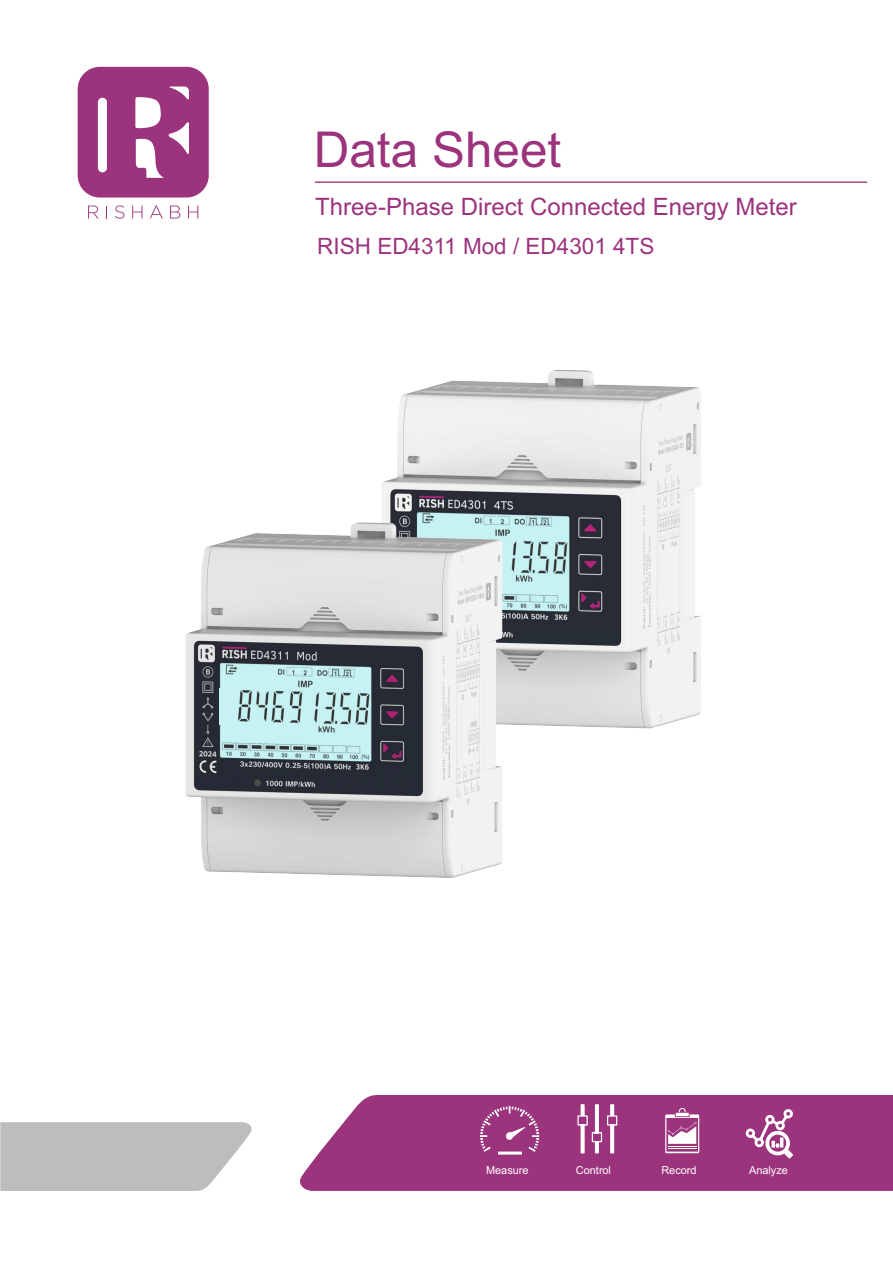
<style>
.page{position:relative;width:893px;height:1263px;background:#fff}
.page>*{position:absolute;margin:0;border:0;box-sizing:border-box;transform-origin:0 0}
.t1{font:49.5px "Arial";color:#9c337d}
.t2{font:24px "Arial";color:#9c337d}
.t3{font:22.5px "Arial";color:#9c337d}
.t4{font:10.95px "Arial";color:#fff}
</style>
<div class="page">
<svg style="left:78px;top:67px;width:131px;height:130px"></svg>
<svg style="left:88px;top:206px;width:11px;height:12px"></svg>
<svg style="left:106px;top:206px;width:1px;height:12px"></svg>
<svg style="left:115px;top:205px;width:9px;height:14px"></svg>
<svg style="left:132px;top:206px;width:10px;height:12px"></svg>
<svg style="left:150px;top:205px;width:13px;height:13px"></svg>
<svg style="left:170px;top:206px;width:10px;height:12px"></svg>
<svg style="left:188px;top:206px;width:10px;height:12px"></svg>
<svg style="left:300px;top:1095px;width:593px;height:96px;fill:#9c337d"></svg>
<svg style="left:0;top:1122px;width:252px;height:69px"></svg>
<svg style="left:665px;top:1108px;width:34px;height:45px"></svg>
<svg style="left:746px;top:1109px;width:47px;height:49px"></svg>
<svg style="left:577px;top:1104px;width:40px;height:49px"></svg>
<hr style="left:498px;top:1151px;width:24px;height:3px;background:#fff">
<svg style="left:480px;top:1106px;width:59px;height:46px"></svg>
<hr style="left:315px;top:181px;width:552px;height:2px;background:#9c337d">
<img style="left:393px;top:369px;width:308px;height:360px">
<img style="left:185px;top:479px;width:459px;height:399px">
<img style="left:220px;top:689px;width:17px;height:35px">
<h1 class="t1" style="left:314px;top:131px;width:249px">Data Sheet</h1>
<p class="t2" style="left:315px;top:198px;width:483px">Three-Phase Direct Connected Energy Meter</p>
<p class="t3" style="left:317px;top:238px;width:339px">RISH ED4311 Mod / ED4301 4TS</p>
<p class="t4" style="left:486px;top:1166px;width:44px">Measure</p>
<p class="t4" style="left:576px;top:1166px;width:37px">Control</p>
<p class="t4" style="left:661px;top:1165px;width:36px">Record</p>
<p class="t4" style="left:749px;top:1166px;width:40px">Analyze</p>
</div>
